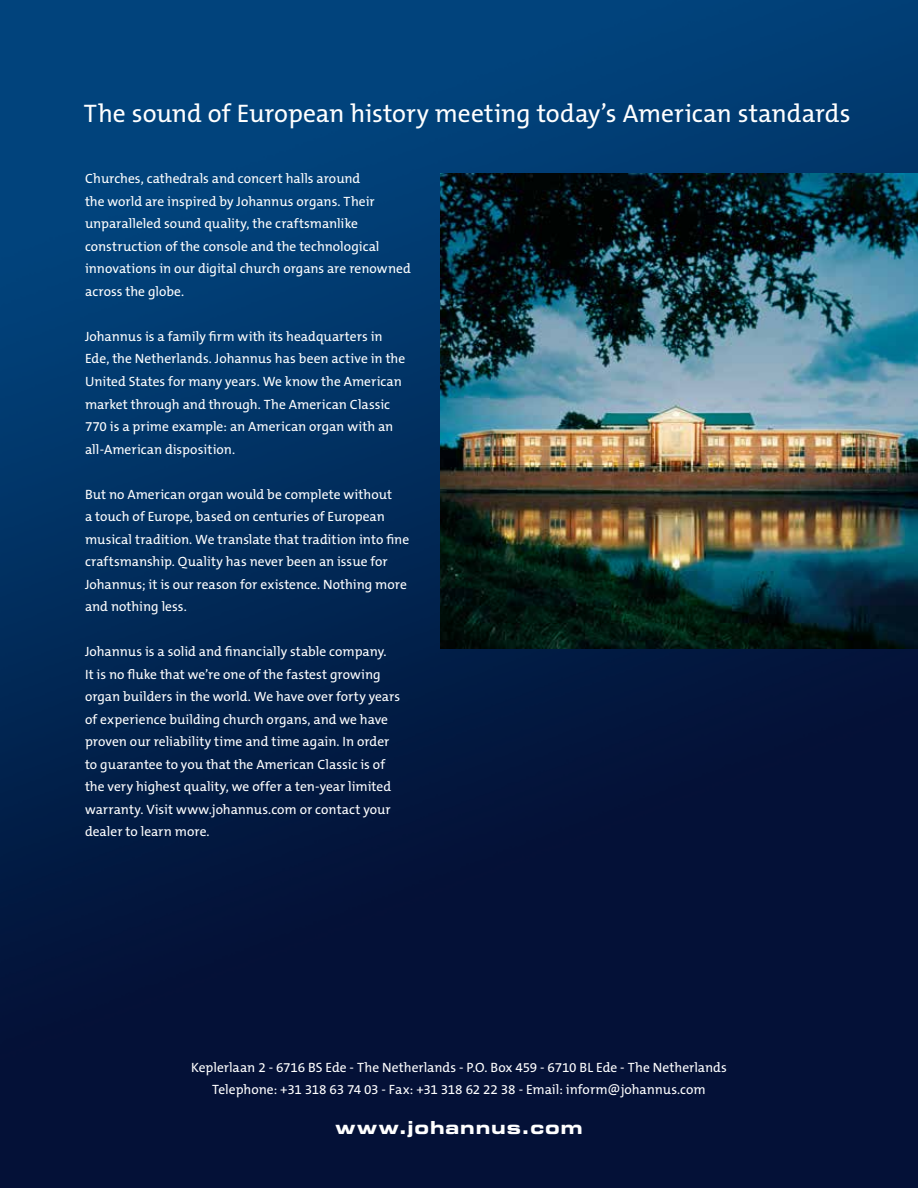
<style>
.page{position:relative;width:918px;height:1188px;background:#fff}
.page>*{position:absolute;margin:0;border:0;box-sizing:border-box;transform-origin:0 0}
.t1{font:25.5px "The Mix B5 Plain";letter-spacing:-.005em;color:#fff}
.t2{font:18px "Eurostile Bold Extended Two";letter-spacing:.05em;color:#fff}
.t3{font:13.5px/22.5px "The Mix B5 Plain";color:#fff}
</style>
<div class="page">
<img style="left:0;top:0;width:918px;height:1188px">
<img style="left:440px;top:173px;width:478px;height:476px">
<h1 class="t1" style="left:84px;top:99px;width:768px">The sound of European history meeting today’s American standards</h1>
<p class="t3" style="left:85px;top:168px;width:327px">Churches, cathedrals and concert halls around<br>the world are inspired by Johannus organs. Their unparalleled sound quality, the craftsmanlike construction of the console and the technological innovations in our digital church organs are renowned across the globe.</p>
<p class="t3" style="left:85px;top:326px;width:322px">Johannus is a family firm with its headquarters in Ede, the Netherlands. Johannus has been active in the United States for many years. We know the American market through and through. The American Classic 770 is a prime example: an American organ with an all-American disposition.</p>
<p class="t3" style="left:85px;top:483px;width:326px">But no American organ would be complete without<br>a touch of Europe, based on centuries of European musical tradition. We translate that tradition into fine craftsmanship. Quality has never been an issue for Johannus; it is our reason for existence. Nothing more and nothing less.</p>
<p class="t3" style="left:85px;top:641px;width:317px">Johannus is a solid and financially stable company.<br>It is no fluke that we’re one of the fastest growing organ builders in the world. We have over forty years of experience building church organs, and we have proven our reliability time and time again. In order to guarantee to you that the American Classic is of the very highest quality, we offer a ten-year limited warranty. Visit www.johannus.com or contact your dealer to learn more.</p>
<p class="t3" style="left:191px;top:1056px;width:537px;text-align:center">Keplerlaan 2 - 6716 BS Ede - The Netherlands - P.O. Box 459 - 6710 BL Ede - The Netherlands<br>Telephone: +31 318 63 74 03 - Fax: +31 318 62 22 38 - Email: inform@johannus.com</p>
<h2 class="t2" style="left:335px;top:1115px;width:249px">www.johannus.com</h2>
</div>
